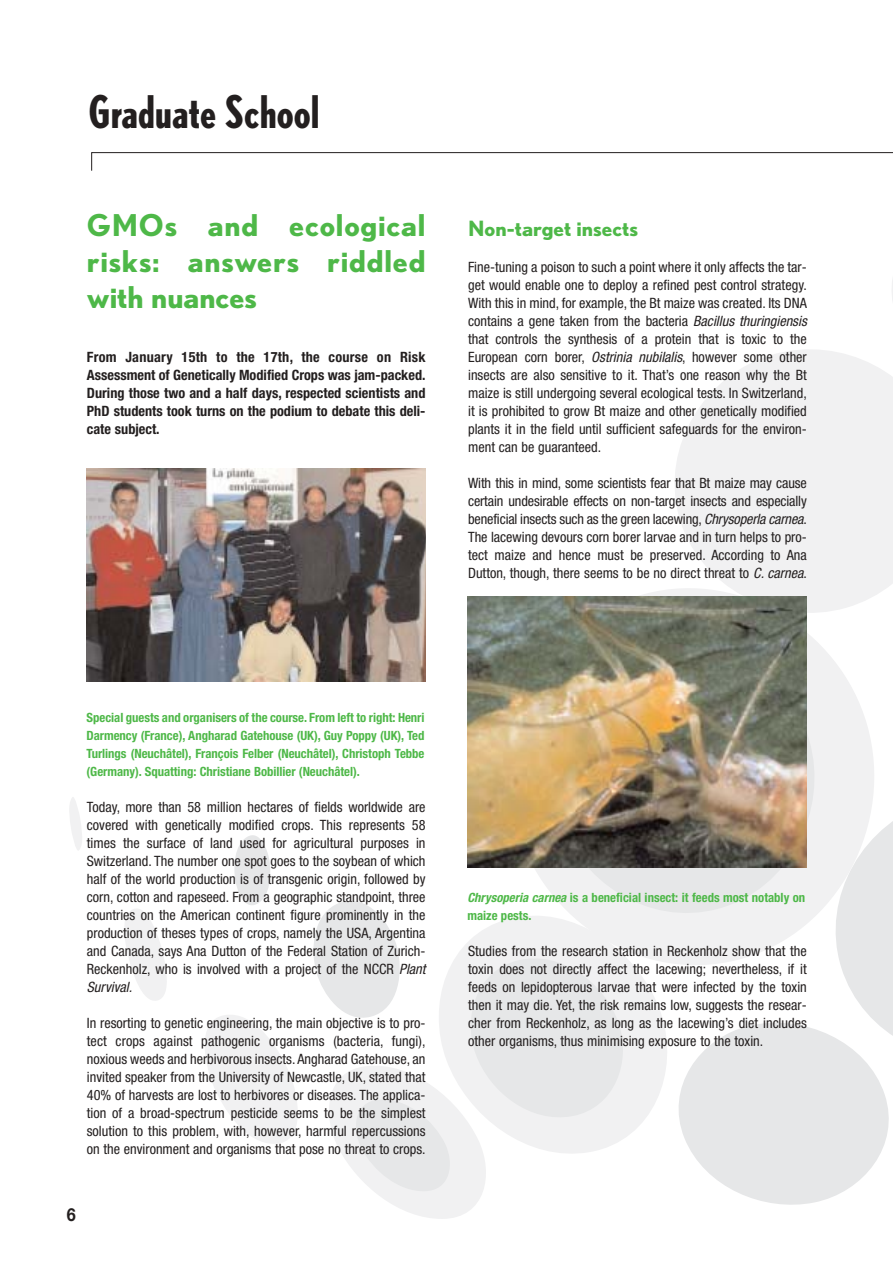
<style>
.page{position:relative;width:893px;height:1263px;background:#fff}
.page>*{position:absolute;margin:0;border:0;box-sizing:border-box;transform-origin:0 0}
.t1{font:700 condensed 45px "Nobel";color:#231f1f}
.t2{font:700 30px/36px "Nobel";letter-spacing:.025em;color:#4eb848;text-align:justify}
.t3{font:700 21px "Nobel";color:#4eb848}
.t4{font:700 18px "Helvetica Neue";color:#231f1f;scale:.9 1}
.t5{font:condensed 14.25px/18px "Helvetica Neue";color:#231f1f;text-align:justify}
.t6{font:700 condensed 14.25px/18px "Helvetica Neue";color:#231f1f;text-align:justify}
.t7{font:700 condensed 12.75px/18px "Helvetica Neue";color:#4eb848;text-align:justify}
.s1{font-style:italic}
</style>
<div class="page">
<svg style="left:675px;top:350px;width:217px;height:215px;fill:#f1f1f2"></svg>
<svg style="left:124px;top:909px;width:43px;height:92px"></svg>
<svg style="left:631px;top:985px;width:33px;height:148px;fill:#f1f1f2"></svg>
<svg style="left:69px;top:797px;width:13px;height:53px"></svg>
<svg style="left:664px;top:1023px;width:225px;height:182px;fill:#e6e7e8"></svg>
<svg style="left:819px;top:424px;width:73px;height:650px"></svg>
<svg style="left:205px;top:829px;width:426px;height:390px"></svg>
<svg style="left:491px;top:565px;width:401px;height:420px"></svg>
<svg style="left:539px;top:626px;width:290px;height:301px;fill:#f1f1f2"></svg>
<svg style="left:91px;top:152px;width:801px;height:19px"></svg>
<img style="left:87px;top:469px;width:338px;height:213px">
<img style="left:468px;top:597px;width:338px;height:271px">
<h1 class="t1" style="left:88px;top:95px;width:233px">Graduate School</h1>
<h2 class="t2" style="left:87px;top:210px;width:340px">GMOs and ecological risks: answers riddled with nuances</h2>
<p class="t6" style="left:87px;top:349px;width:340px">From January 15th to the 17th, the course on Risk Assessment of Genetically Modified Crops was jam-packed.<br>During those two and a half days, respected scientists and PhD students took turns on the podium to debate this deli&shy;cate subject.</p>
<h3 class="t3" style="left:468px;top:221px;width:171px">Non-target insects</h3>
<p class="t5" style="left:468px;top:259px;width:340px">Fine-tuning a poison to such a point where it only affects the tar&shy;get would enable one to deploy a refined pest control strategy.<br>With this in mind, for example, the Bt maize was created. Its DNA contains a gene taken from the bacteria <span class="s1">Bacillus thuringiensis </span>that controls the synthesis of a protein that is toxic to the European corn borer, <span class="s1">Ostrinia nubilalis</span>, however some other insects are also sensitive to it. That’s one reason why the Bt maize is still undergoing several ecological tests. In Switzerland, it is prohibited to grow Bt maize and other genetically modified plants it in the field until sufficient safeguards for the environ&shy;ment can be guaranteed.</p>
<p class="t5" style="left:468px;top:475px;width:340px">With this in mind, some scientists fear that Bt maize may cause certain undesirable effects on non-target insects and especially beneficial insects such as the green lacewing, <span class="s1">Chrysoperla carnea</span>.<br>The lacewing devours corn borer larvae and in turn helps to pro&shy;tect maize and hence must be preserved. According to Ana Dutton, though, there seems to be no direct threat to <span class="s1">C. carnea</span>.</p>
<p class="t7" style="left:87px;top:709px;width:339px">Special guests and organisers of the course. From left to right: Henri Darmency (France), Angharad Gatehouse (UK), Guy Poppy (UK), Ted Turlings (Neuchâtel), François Felber (Neuchâtel), Christoph Tebbe (Germany). Squatting: Christiane Bobillier (Neuchâtel).</p>
<p class="t5" style="left:87px;top:799px;width:340px">Today, more than 58 million hectares of fields worldwide are covered with genetically modified crops. This represents 58 times the surface of land used for agricultural purposes in Switzerland. The number one spot goes to the soybean of which half of the world production is of transgenic origin, followed by corn, cotton and rapeseed. From a geographic standpoint, three countries on the American continent figure prominently in the production of theses types of crops, namely the USA, Argentina and Canada, says Ana Dutton of the Federal Station of Zurich-Reckenholz, who is involved with a project of the NCCR <span class="s1">Plant Survival.</span></p>
<p class="t5" style="left:87px;top:1015px;width:340px">In resorting to genetic engineering, the main objective is to pro&shy;tect crops against pathogenic organisms (bacteria, fungi), noxious weeds and herbivorous insects. Angharad Gatehouse, an invited speaker from the University of Newcastle, UK, stated that 40% of harvests are lost to herbivores or diseases. The applica&shy;tion of a broad-spectrum pesticide seems to be the simplest solution to this problem, with, however, harmful repercussions on the environment and organisms that pose no threat to crops.</p>
<p class="t4" style="left:67px;top:1208px;width:12px">6</p>
<p class="t7" style="left:467px;top:889px;width:339px"><span class="s1">Chrysoperia carnea</span> is a beneficial insect: it feeds most notably on maize pests.</p>
<p class="t5" style="left:468px;top:943px;width:340px">Studies from the research station in Reckenholz show that the toxin does not directly affect the lacewing; nevertheless, if it feeds on lepidopterous larvae that were infected by the toxin then it may die. Yet, the risk remains low, suggests the resear&shy;cher from Reckenholz, as long as the lacewing’s diet includes other organisms, thus minimising exposure to the toxin.</p>
</div>
